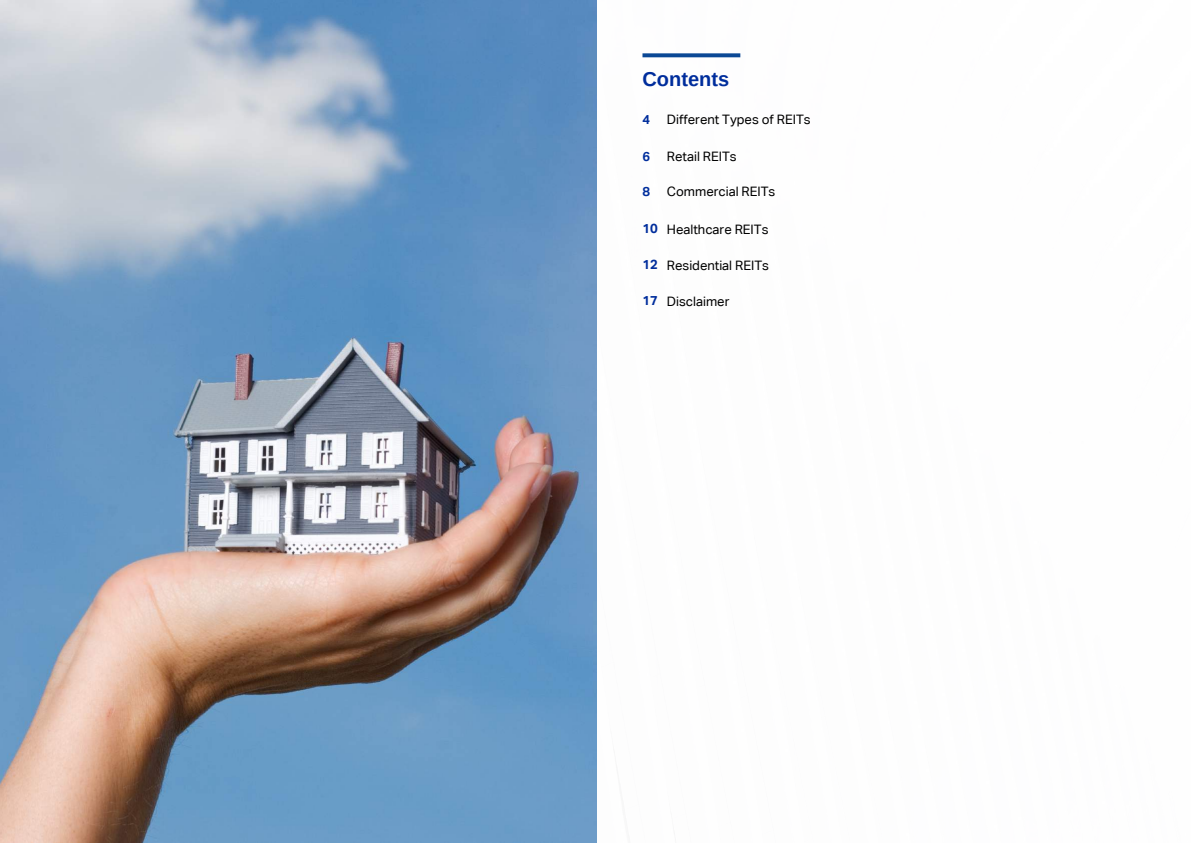
<style>
.page{position:relative;width:1191px;height:843px;background:#fff}
.page>*{position:absolute;margin:0;border:0;box-sizing:border-box;transform-origin:0 0}
.t1{font:700 20px "Arimo";color:#002d9c}
.t2{font:13px "Aktiv Grotesk Corp";color:#000}
.t3{font:700 13px "Aktiv Grotesk Corp";color:#002d9c}
.s1{font-weight:700;color:#002d9c}
</style>
<div class="page">
<svg style="left:642px;top:53px;width:98px;height:4px"></svg>
<img style="left:0;top:0;width:596px;height:842px">
<h1 class="t1" style="left:642px;top:68px;width:88px">Contents</h1>
<p class="t3" style="left:642px;top:112px;width:9px">4</p>
<p class="t2" style="left:667px;top:112px;width:145px">Different Types of REITs</p>
<p class="t3" style="left:642px;top:149px;width:9px">6</p>
<p class="t2" style="left:667px;top:149px;width:71px">Retail REITs</p>
<p class="t3" style="left:642px;top:184px;width:9px">8</p>
<p class="t2" style="left:667px;top:184px;width:110px">Commercial REITs</p>
<p class="t2" style="left:642px;top:221px;width:127px"><span class="s1">10</span> Healthcare REITs</p>
<p class="t2" style="left:642px;top:257px;width:128px"><span class="s1">12</span> Residential REITs</p>
<p class="t2" style="left:642px;top:293px;width:88px"><span class="s1">17</span> Disclaimer</p>
</div>
